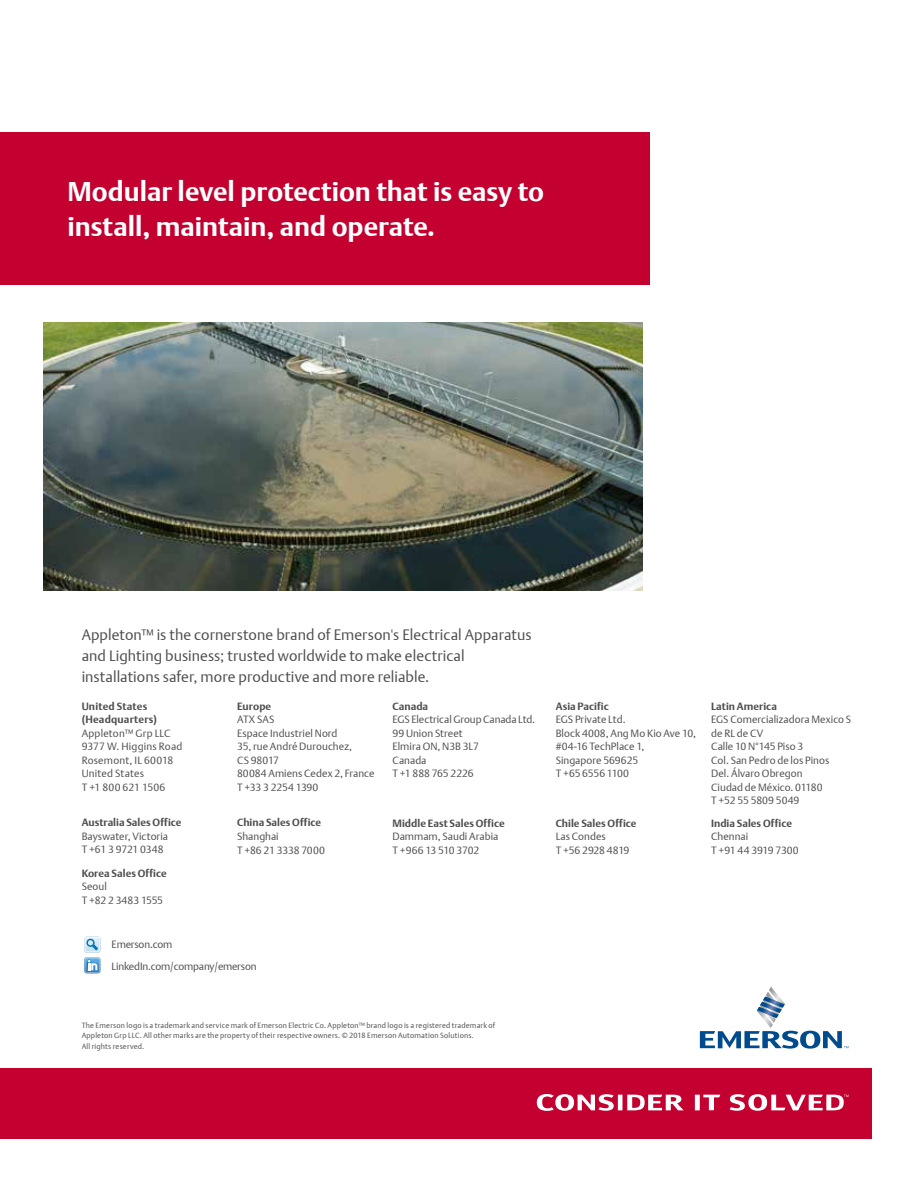
<style>
.page{position:relative;width:918px;height:1188px;background:#fff}
.page>*{position:absolute;margin:0;border:0;box-sizing:border-box;transform-origin:0 0}
.t1{font:700 27px/34.5px "DTL Argo T";color:#fff}
.t2{font:15px/21px "DTL Argo T Light";letter-spacing:.005em;color:#4d4d4f}
.t3{font:10.5px/13.5px "DTL Argo T Light";color:#4d4d4f}
.t4{font:700 10.5px/13.5px "DTL Argo T";letter-spacing:.005em;color:#4d4d4f}
.t5{font:7.5px/10.5px "DTL Argo T Light";letter-spacing:.025em;color:#4d4d4f}
</style>
<div class="page">
<div style="left:0;top:1068px;width:872px;height:70px;background:#c3002f"></div>
<svg style="left:84px;top:936px;width:16px;height:37px"></svg>
<svg style="left:700px;top:986px;width:149px;height:63px"></svg>
<div style="left:0;top:132px;width:650px;height:153px;background:#c3002f"></div>
<img style="left:43px;top:322px;width:599px;height:268px">
<svg style="left:695px;top:1095px;width:25px;height:15px"></svg>
<svg style="left:537px;top:1094px;width:147px;height:17px"></svg>
<svg style="left:730px;top:1094px;width:119px;height:17px"></svg>
<h1 class="t1" style="left:68px;top:174px;width:478px">Modular level protection that is easy to install, maintain, and operate.</h1>
<h2 class="t2" style="left:82px;top:624px;width:451px">Appleton™ is the cornerstone brand of Emerson's Electrical Apparatus and Lighting business; trusted worldwide to make electrical installations safer, more productive and more reliable.</h2>
<p class="t4" style="left:82px;top:699px;width:77px">United States (Headquarters)</p>
<p class="t3" style="left:82px;top:726px;width:102px">Appleton™ Grp LLC<br>9377 W. Higgins Road<br>Rosemont, IL 60018<br>United States<br>T +1 800 621 1506</p>
<p class="t4" style="left:82px;top:816px;width:101px">Australia Sales Office</p>
<p class="t3" style="left:82px;top:829px;width:88px">Bayswater, Victoria<br>T +61 3 9721 0348</p>
<p class="t4" style="left:82px;top:866px;width:87px">Korea Sales Office</p>
<p class="t3" style="left:82px;top:880px;width:83px">Seoul<br>T +82 2 3483 1555</p>
<p class="t4" style="left:237px;top:699px;width:36px">Europe</p>
<p class="t3" style="left:237px;top:713px;width:139px">ATX SAS<br>Espace Industriel Nord<br>35, rue André Durouchez,<br>CS 98017<br>80084 Amiens Cedex 2, France<br>T +33 3 2254 1390</p>
<p class="t4" style="left:237px;top:816px;width:86px">China Sales Office</p>
<p class="t3" style="left:237px;top:829px;width:89px">Shanghai<br>T +86 21 3338 7000</p>
<p class="t3" style="left:112px;top:934px;width:146px;line-height:21.8px">Emerson.com<br>LinkedIn.com/company/emerson</p>
<p class="t4" style="left:393px;top:699px;width:37px">Canada</p>
<p class="t3" style="left:393px;top:713px;width:144px">EGS Electrical Group Canada Ltd.<br>99 Union Street<br>Elmira ON, N3B 3L7<br>Canada<br>T +1 888 765 2226</p>
<p class="t4" style="left:393px;top:816px;width:114px">Middle East Sales Office</p>
<p class="t3" style="left:393px;top:829px;width:107px">Dammam, Saudi Arabia<br>T +966 13 510 3702</p>
<p class="t5" style="left:82px;top:1020px;width:415px">The Emerson logo is a trademark and service mark of Emerson Electric Co. Appleton™ brand logo is a registered trademark of<br>Appleton Grp LLC. All other marks are the property of their respective owners. © 2018 Emerson Automation Solutions.<br>All rights reserved.</p>
<p class="t4" style="left:556px;top:699px;width:55px">Asia Pacific</p>
<p class="t3" style="left:556px;top:713px;width:142px">EGS Private Ltd.<br>Block 4008, Ang Mo Kio Ave 10, #04-16 TechPlace 1,<br>Singapore 569625<br>T +65 6556 1100</p>
<p class="t4" style="left:556px;top:816px;width:82px">Chile Sales Office</p>
<p class="t3" style="left:556px;top:829px;width:75px">Las Condes<br>T +56 2928 4819</p>
<p class="t4" style="left:711px;top:699px;width:67px">Latin America</p>
<p class="t3" style="left:711px;top:713px;width:142px">EGS Comercializadora Mexico S de RL de CV<br>Calle 10 N°145 Piso 3<br>Col. San Pedro de los Pinos<br>Del. Álvaro Obregon<br>Ciudad de México. 01180<br>T +52 55 5809 5049</p>
<p class="t4" style="left:711px;top:816px;width:82px">India Sales Office</p>
<p class="t3" style="left:711px;top:829px;width:89px">Chennai<br>T +91 44 3919 7300</p>
</div>
